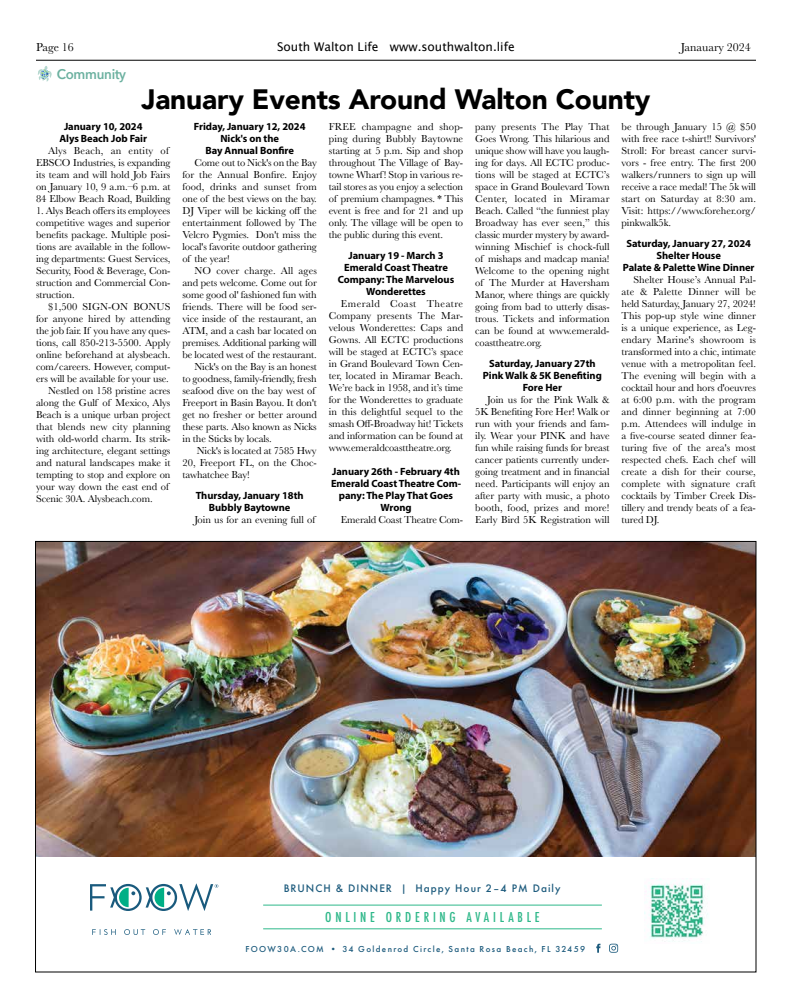
<style>
.page{position:relative;width:792px;height:1008px;background:#fff}
.page>*{position:absolute;margin:0;border:0;box-sizing:border-box;transform-origin:0 0}
.t1{font:900 28px "Avenir";letter-spacing:-.005em;color:#000}
.t2{font:500 15px "Futura PT Cond";letter-spacing:.25em;color:#2fb88a}
.t3{font:600 14px "Avenir Next";letter-spacing:-.02em;color:#6cb1a0;scale:.95 1}
.t4{font:12px "Lucida Grande";color:#000}
.t5{font:12px "Baskerville";color:#000}
.t6{font:10.5px/12px "Baskerville";letter-spacing:-.01em;color:#000;text-align:justify}
.t7{font:700 10.5px/12px "Myriad Pro";letter-spacing:-.005em;color:#000;text-align:center}
.t8{font:10.5px "Baskerville";letter-spacing:.01em;color:#000}
.t9{font:500 10px "Futura";letter-spacing:.1em;color:#1d5b7d}
.t10{font:500 9px "Futura PT";letter-spacing:.15em;color:#1d5b7d}
</style>
<div class="page">
<hr style="left:36px;top:60px;width:720px;height:1px;background:#000">
<svg style="left:38px;top:66px;width:14px;height:16px"></svg>
<img style="left:37px;top:543px;width:717px;height:314px">
<svg style="left:92px;top:929px;width:119px;height:6px"></svg>
<svg style="left:90px;top:884px;width:128px;height:27px"></svg>
<hr style="left:263px;top:905px;width:339px;height:1px;background:#2fb88a">
<hr style="left:263px;top:928px;width:339px;height:1px;background:#2fb88a">
<svg style="left:609px;top:944px;width:9px;height:9px"></svg>
<svg style="left:596px;top:944px;width:5px;height:9px"></svg>
<img style="left:644px;top:878px;width:64px;height:64px">
<p class="t5" style="left:36px;top:40px;width:39px">Page 16</p>
<p class="t4" style="left:277px;top:40px;width:239px">South Walton Life www.southwalton.life</p>
<p class="t5" style="left:681px;top:40px;width:72px">Janauary 2024</p>
<h3 class="t3" style="left:57px;top:62px;width:74px">Community</h3>
<h1 class="t1" style="left:142px;top:75px;width:510px">January Events Around Walton County</h1>
<p class="t7" style="left:60px;top:120px;width:89px">January 10, 2024<br>Alys Beach Job Fair</p>
<p class="t6" style="left:36px;top:145px;width:136px;text-align:left;text-indent:12px">Alys Beach, an entity of<br>EBSCO Industries, is expanding its team and will hold Job Fairs on January 10, 9 a.m.–6 p.m. at<br>84 Elbow Beach Road, Building</p>
<p class="t6" style="left:36px;top:205px;width:136px">1. Alys Beach offers its employees competitive wages and superior benefits package. Multiple posi&shy;tions are available in the follow&shy;ing departments: Guest Services, Security, Food &amp; Beverage, Con&shy;struction and Commercial Con&shy;struction.</p>
<p class="t8" style="left:48px;top:300px;width:124px">$1,500 SIGN-ON BONUS</p>
<p class="t6" style="left:36px;top:313px;width:136px">for anyone hired by attending</p>
<p class="t6" style="left:36px;top:325px;width:136px">the job fair. If you have any ques-</p>
<p class="t6" style="left:36px;top:337px;width:136px">tions, call 850-213-5500. Apply</p>
<p class="t6" style="left:36px;top:349px;width:136px">online beforehand at alysbeach.</p>
<p class="t6" style="left:36px;top:361px;width:136px">com/careers. However, comput-</p>
<p class="t6" style="left:36px;top:373px;width:134px">ers will be available for your use.</p>
<p class="t6" style="left:48px;top:385px;width:124px">Nestled on 158 pristine acres</p>
<p class="t6" style="left:36px;top:397px;width:136px">along the Gulf of Mexico, Alys</p>
<p class="t6" style="left:36px;top:409px;width:136px">Beach is a unique urban project</p>
<p class="t6" style="left:36px;top:421px;width:136px">that blends new city planning</p>
<p class="t6" style="left:36px;top:433px;width:136px">with old-world charm. Its strik-</p>
<p class="t6" style="left:36px;top:445px;width:136px">ing architecture, elegant settings</p>
<p class="t6" style="left:36px;top:457px;width:136px">and natural landscapes make it</p>
<p class="t6" style="left:36px;top:469px;width:136px">tempting to stop and explore on</p>
<p class="t6" style="left:36px;top:481px;width:134px">your way down the east end of</p>
<p class="t6" style="left:36px;top:493px;width:118px">Scenic 30A. Alysbeach.com.</p>
<p class="t7" style="left:194px;top:120px;width:113px">Friday, January 12, 2024<br>Nick's on the<br>Bay Annual Bonfire</p>
<p class="t6" style="left:182px;top:157px;width:136px;text-indent:12px">Come out to Nick's on the Bay for the Annual Bonfire. Enjoy food, drinks and sunset from one of the best views on the bay.<br>DJ Viper will be kicking off the entertainment followed by The Velcro Pygmies. Don't miss the local's favorite outdoor gathering of the year!</p>
<p class="t8" style="left:194px;top:264px;width:124px">NO cover charge. All ages</p>
<p class="t6" style="left:182px;top:277px;width:136px">and pets welcome. Come out for</p>
<p class="t6" style="left:182px;top:289px;width:136px">some good ol' fashioned fun with</p>
<p class="t6" style="left:182px;top:301px;width:136px">friends. There will be food ser-</p>
<p class="t6" style="left:182px;top:313px;width:136px">vice inside of the restaurant, an</p>
<p class="t6" style="left:182px;top:325px;width:136px">ATM, and a cash bar located on</p>
<p class="t6" style="left:182px;top:337px;width:136px">premises. Additional parking will</p>
<p class="t6" style="left:182px;top:349px;width:136px">be located west of the restaurant.</p>
<p class="t6" style="left:194px;top:361px;width:124px">Nick's on the Bay is an honest</p>
<p class="t6" style="left:182px;top:373px;width:136px">to goodness, family-friendly, fresh</p>
<p class="t6" style="left:182px;top:385px;width:134px">seafood dive on the bay west of</p>
<p class="t6" style="left:182px;top:397px;width:136px">Freeport in Basin Bayou. It don't</p>
<p class="t6" style="left:182px;top:409px;width:136px">get no fresher or better around</p>
<p class="t6" style="left:182px;top:421px;width:136px">these parts. Also known as Nicks</p>
<p class="t6" style="left:182px;top:433px;width:91px">in the Sticks by locals.</p>
<p class="t6" style="left:197px;top:445px;width:121px">Nick's is located at 7585 Hwy</p>
<p class="t6" style="left:182px;top:457px;width:136px">20, Freeport FL, on the Choc-</p>
<p class="t6" style="left:182px;top:469px;width:69px">tawhatchee Bay!</p>
<p class="t7" style="left:196px;top:489px;width:109px">Thursday, January 18th<br>Bubbly Baytowne</p>
<p class="t6" style="left:194px;top:514px;width:122px">Join us for an evening full of</p>
<p class="t6" style="left:622px;top:121px;width:136px">be through January 15 @ $50 with free race t-shirt!! Survivors' Stroll: For breast cancer survi&shy;vors - free entry. The first 200 walkers/runners to sign up will receive a race medal! The 5k will start on Saturday at 8:30 am.<br>Visit: https://www.foreher.org/ pinkwalk5k.</p>
<p class="t7" style="left:623px;top:238px;width:133px">Saturday, January 27, 2024<br>Shelter House<br>Palate &amp; Palette Wine Dinner</p>
<p class="t6" style="left:622px;top:274px;width:136px;text-indent:12px">Shelter House’s Annual Pal&shy;ate &amp; Palette Dinner will be held Saturday, January 27, 2024!<br>This pop-up style wine dinner is a unique experience, as Leg&shy;endary Marine's showroom is transformed into a chic, intimate venue with a metropolitan feel.<br>The evening will begin with a cocktail hour and hors d'oeuvres at 6:00 p.m. with the program and dinner beginning at 7:00 p.m. Attendees will indulge in a five-course seated dinner fea&shy;turing five of the area's most respected chefs. Each chef will create a dish for their course, complete with signature craft cocktails by Timber Creek Dis&shy;tillery and trendy beats of a fea&shy;tured DJ.</p>
<p class="t6" style="left:329px;top:121px;width:136px">FREE champagne and shop&shy;ping during Bubbly Baytowne starting at 5 p.m. Sip and shop throughout The Village of Bay&shy;towne Wharf! Stop in various re&shy;tail stores as you enjoy a selection of premium champagnes. * This event is free and for 21 and up only. The village will be open to the public during this event.</p>
<p class="t7" style="left:338px;top:249px;width:118px">January 19 - March 3<br>Emerald Coast Theatre<br>Company: The Marvelous<br>Wonderettes</p>
<p class="t6" style="left:329px;top:298px;width:136px;text-indent:12px">Emerald Coast Theatre Company presents The Mar&shy;velous Wonderettes: Caps and Gowns. All ECTC productions will be staged at ECTC’s space in Grand Boulevard Town Cen&shy;ter, located in Miramar Beach.<br>We’re back in 1958, and it’s time for the Wonderettes to graduate in this delightful sequel to the smash Off-Broadway hit! Tickets and information can be found at www.emeraldcoasttheatre.org.</p>
<p class="t7" style="left:331px;top:465px;width:132px">January 26th - February 4th<br>Emerald Coast Theatre Com&shy;pany: The Play That Goes<br>Wrong</p>
<p class="t6" style="left:341px;top:514px;width:124px">Emerald Coast Theatre Com-</p>
<p class="t6" style="left:475px;top:121px;width:136px">pany presents The Play That Goes Wrong. This hilarious and unique show will have you laugh&shy;ing for days. All ECTC produc&shy;tions will be staged at ECTC’s space in Grand Boulevard Town Center, located in Miramar Beach. Called “the funniest play Broadway has ever seen,” this classic murder mystery by award&shy;winning Mischief is chock-full of mishaps and madcap mania!<br>Welcome to the opening night of The Murder at Haversham Manor, where things are quickly going from bad to utterly disas&shy;trous. Tickets and information can be found at www.emerald&shy;coasttheatre.org.</p>
<p class="t7" style="left:483px;top:357px;width:120px">Saturday, January 27th<br>Pink Walk &amp; 5K Benefiting<br>Fore Her</p>
<p class="t6" style="left:475px;top:394px;width:136px;text-indent:12px">Join us for the Pink Walk &amp; 5K Benefiting Fore Her! Walk or run with your friends and fam&shy;ily. Wear your PINK and have fun while raising funds for breast cancer patients currently under&shy;going treatment and in financial need. Participants will enjoy an after party with music, a photo booth, food, prizes and more!<br>Early Bird 5K Registration will</p>
<p class="t9" style="left:284px;top:882px;width:278px">BRUNCH &amp; DINNER | Happy Hour 2–4 PM Daily</p>
<h2 class="t2" style="left:325px;top:908px;width:216px">ONLINE ORDERING AVAILABLE</h2>
<p class="t10" style="left:245px;top:943px;width:341px">FOOW30A.COM • 34 Goldenrod Circle, Santa Rosa Beach, FL 32459</p>
</div>
